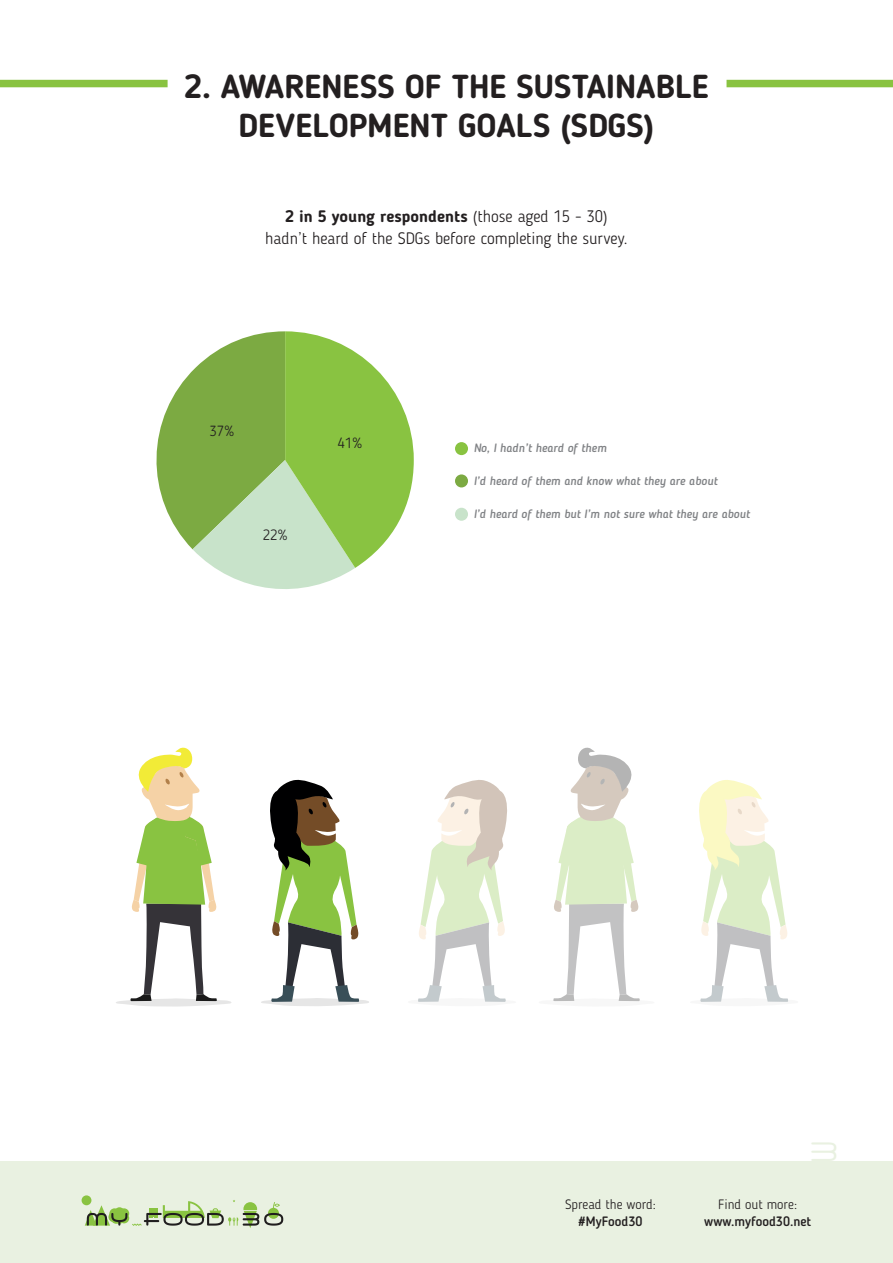
<style>
.page{position:relative;width:893px;height:1263px;background:#fff}
.page>*{position:absolute;margin:0;border:0;box-sizing:border-box;transform-origin:0 0}
.t1{font:700 33px/39.6px "Blogger Sans";color:#231f20;text-align:center}
.t2{font:33px "Air Conditioner";color:#e9f1e1}
.t3{font:300 16.5px/22.5px "Blogger Sans";color:#231f20;text-align:center}
.t4{font:300 14.7px "Blogger Sans";color:#231f20}
.t5{font:300 13.5px "Blogger Sans";color:#231f20}
.t6{font:500 13.5px "Blogger Sans";color:#231f20}
.t7{font:italic 500 12px "Blogger Sans";color:#808285}
.s1{font-weight:700}
</style>
<div class="page">
<div style="left:0;top:80px;width:168px;height:7px;background:#89c341"></div>
<div style="left:726px;top:80px;width:167px;height:7px;background:#89c341"></div>
<div style="left:0;top:1161px;width:893px;height:102px;background:#e9f1e1"></div>
<div style="left:82px;top:1195px;width:9px;height:10px;background:#89c341;border-radius:50%"></div>
<svg style="left:85px;top:1200px;width:198px;height:28px"></svg>
<div style="left:455px;top:442px;width:13px;height:13px;background:#89c341;border-radius:50%"></div>
<div style="left:455px;top:474px;width:13px;height:13px;background:#7caa42;border-radius:50%"></div>
<div style="left:455px;top:508px;width:13px;height:13px;background:#c8e3ca;border-radius:6px"></div>
<svg style="left:156px;top:331px;width:258px;height:258px"></svg>
<svg style="left:116px;top:747px;width:115px;height:259px"></svg>
<svg style="left:553px;top:748px;width:87px;height:254px"></svg>
<svg style="left:261px;top:779px;width:108px;height:227px"></svg>
<svg style="left:418px;top:780px;width:89px;height:222px"></svg>
<svg style="left:699px;top:780px;width:90px;height:222px"></svg>
<h1 class="t1" style="left:184px;top:66px;width:526px">2. AWARENESS OF THE SUSTAINABLE<br>DEVELOPMENT GOALS (SDGS)</h1>
<h2 class="t3" style="left:265px;top:205px;width:364px"><span class="s1">2 in 5 young respondents</span> (those aged 15 - 30) hadn’t heard of the SDGs before completing the survey.</h2>
<p class="t4" style="left:209px;top:422px;width:26px">37%</p>
<p class="t4" style="left:263px;top:526px;width:26px">22%</p>
<p class="t4" style="left:337px;top:434px;width:26px">41%</p>
<p class="t7" style="left:474px;top:440px;width:134px">No, I hadn’t heard of them</p>
<p class="t7" style="left:474px;top:474px;width:245px">I’d heard of them and know what they are about</p>
<p class="t7" style="left:474px;top:507px;width:278px">I’d heard of them but I’m not sure what they are about</p>
<p class="t5" style="left:565px;top:1196px;width:92px">Spread the word:</p>
<p class="t6" style="left:578px;top:1213px;width:66px">#MyFood30</p>
<h1 class="t2" style="left:811px;top:1131px;width:30px">3</h1>
<p class="t5" style="left:718px;top:1196px;width:80px">Find out more:</p>
<p class="t6" style="left:704px;top:1213px;width:109px">www.myfood30.net</p>
</div>
